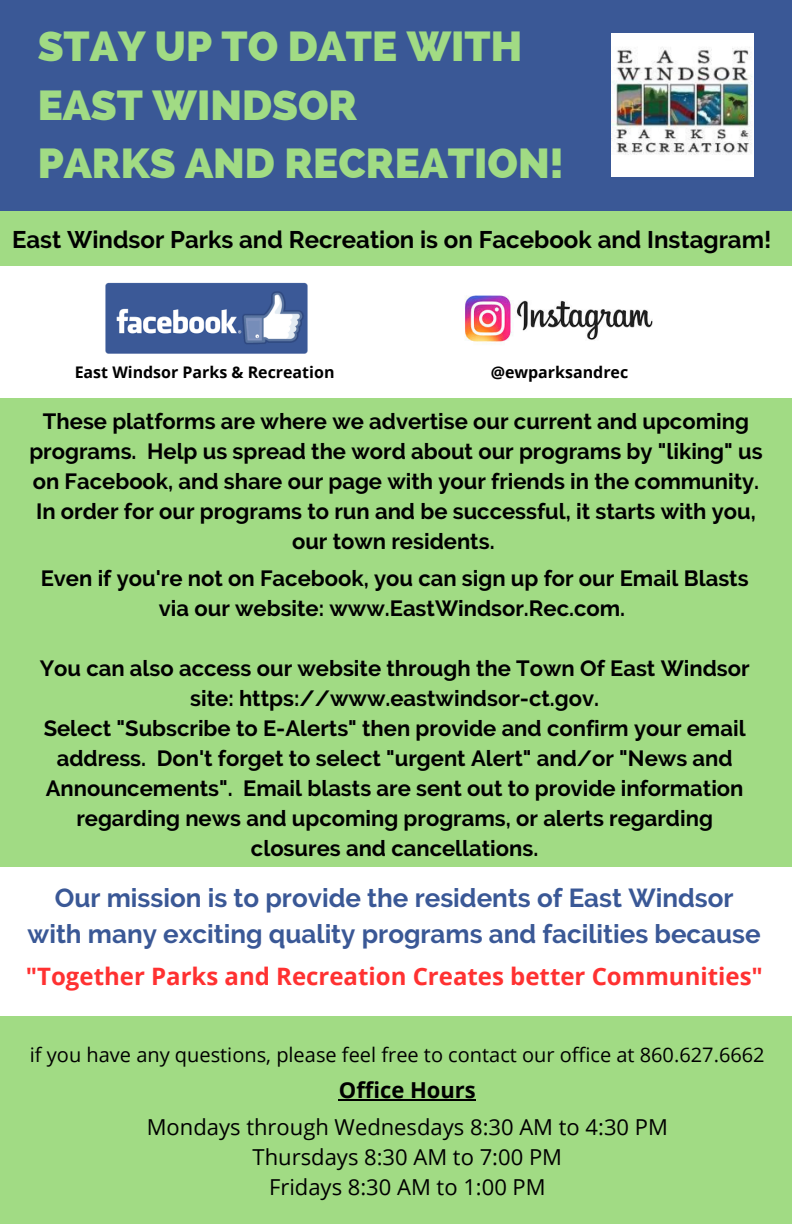
<style>
.page{position:relative;width:792px;height:1224px;background:#a1db84}
.page>*{position:absolute;margin:0;border:0;box-sizing:border-box;transform-origin:0 0}
.t1{font:800 42px/58.4px "Raleway";color:#a1db84}
.t2{font:700 26px/36px "Raleway";color:#3a5896;text-align:center}
.t3{font:700 24px "Raleway";color:#000}
.t4{font:700 24px "Open Sans";color:#ff3131}
.t5{font:700 22px/30px "Raleway";color:#000;text-align:center}
.t6{font:22px/30px "Open Sans";color:#000;text-align:center}
.t7{font:700 22px "Open Sans";color:#000}
.t8{font:20px "Open Sans";color:#000}
.t9{font:700 16px "Open Sans";color:#000}
</style>
<div class="page">
<div style="left:0;top:0;width:792px;height:211px;background:#3a5896"></div>
<div style="left:0;top:267px;width:792px;height:131px;background:#fff"></div>
<img style="left:105px;top:283px;width:203px;height:71px">
<img style="left:611px;top:34px;width:143px;height:142px">
<img style="left:464px;top:295px;width:189px;height:47px">
<div style="left:0;top:868px;width:792px;height:148px;background:#fff"></div>
<hr style="left:339px;top:1100px;width:137px;height:1px;background:#000">
<h3 class="t1" style="left:38px;top:17px;width:527px">STAY UP TO DATE WITH<br>EAST WINDSOR<br>PARKS AND RECREATION!</h3>
<h3 class="t3" style="left:12px;top:225px;width:761px">East Windsor Parks and Recreation is on Facebook and Instagram!</h3>
<p class="t9" style="left:75px;top:361px;width:261px">East Windsor Parks &amp; Recreation</p>
<p class="t9" style="left:491px;top:361px;width:139px">@ewparksandrec</p>
<h3 class="t5" style="left:29px;top:406px;width:735px">These platforms are where we advertise our current and upcoming programs. Help us spread the word about our programs by "liking" us on Facebook, and share our page with your friends in the community.<br>In order for our programs to run and be successful, it starts with you, our town residents.</h3>
<p class="t5" style="left:41px;top:564px;width:709px">Even if you're not on Facebook, you can sign up for our Email Blasts via our website: www.EastWindsor.Rec.com.</p>
<p class="t5" style="left:40px;top:654px;width:711px">You can also access our website through the Town Of East Windsor site: https://www.eastwindsor-ct.gov.<br>Select "Subscribe to E-Alerts" then provide and confirm your email address. Don't forget to select "urgent Alert" and/or "News and Announcements". Email blasts are sent out to provide information regarding news and upcoming programs, or alerts regarding closures and cancellations.</p>
<h2 class="t2" style="left:28px;top:880px;width:735px">Our mission is to provide the residents of East Windsor with many exciting quality programs and facilities because</h2>
<h2 class="t4" style="left:26px;top:960px;width:739px">"Together Parks and Recreation Creates better Communities"</h2>
<h4 class="t8" style="left:30px;top:1040px;width:736px">if you have any questions, please feel free to contact our office at 860.627.6662</h4>
<h3 class="t7" style="left:339px;top:1075px;width:139px">Office Hours</h3>
<h4 class="t6" style="left:147px;top:1112px;width:523px">Mondays through Wednesdays 8:30 AM to 4:30 PM<br>Thursdays 8:30 AM to 7:00 PM<br>Fridays 8:30 AM to 1:00 PM</h4>
</div>
